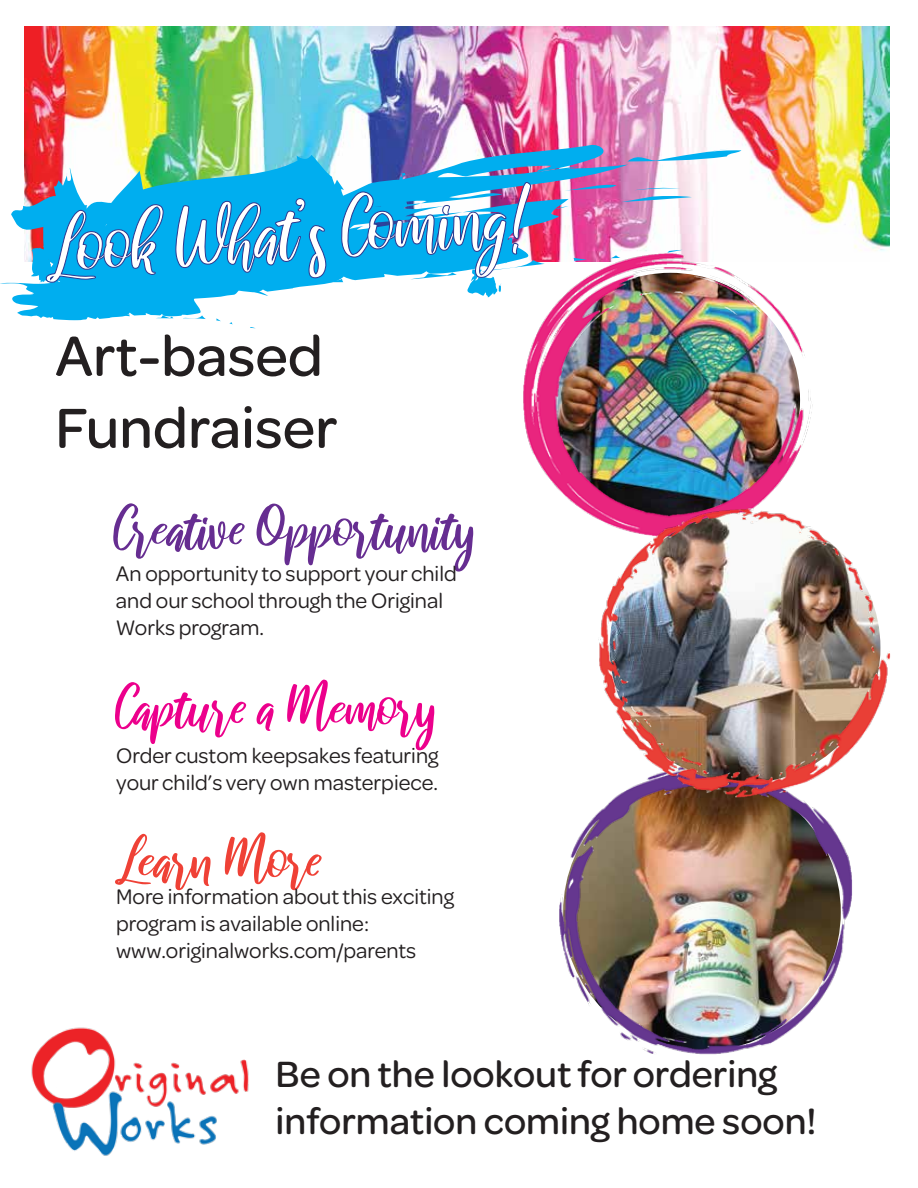
<style>
.page{position:relative;width:918px;height:1188px;background:#fff}
.page>*{position:absolute;margin:0;border:0;box-sizing:border-box;transform-origin:0 0}
.t1{font:500 60px/72px "Omnes";color:#231f20}
.t2{font:57px "raustila";color:#662d91}
.t3{font:57px "raustila";color:#ec008c}
.t4{font:57px "raustila";color:#ef4136}
.t5{font:500 39px/46.8px "Omnes";color:#231f20}
.t6{font:22.5px/27px "Omnes";color:#231f20}
</style>
<div class="page">
<img style="left:25px;top:27px;width:865px;height:224px">
<img style="left:523px;top:199px;width:344px;height:274px">
<img style="left:559px;top:851px;width:294px;height:204px">
<img style="left:545px;top:455px;width:346px;height:396px">
<img style="left:31px;top:1027px;width:218px;height:129px">
<svg style="left:628px;top:149px;width:113px;height:13px"></svg>
<svg style="left:769px;top:149px;width:10px;height:2px"></svg>
<svg style="left:634px;top:187px;width:47px;height:3px"></svg>
<img style="left:44px;top:144px;width:584px;height:157px">
<svg style="left:553px;top:206px;width:15px;height:4px"></svg>
<svg style="left:621px;top:196px;width:71px;height:6px"></svg>
<svg style="left:574px;top:258px;width:13px;height:3px"></svg>
<svg style="left:611px;top:255px;width:9px;height:3px"></svg>
<svg style="left:667px;top:250px;width:15px;height:3px"></svg>
<img style="left:24px;top:155px;width:340px;height:17px">
<svg style="left:0;top:172px;width:545px;height:156px"></svg>
<h1 class="t1" style="left:55px;top:316px;width:284px">Art-based<br>Fundraiser</h1>
<h2 class="t2" style="left:114px;top:498px;width:367px">Creative Opportunity</h2>
<p class="t6" style="left:116px;top:559px;width:342px">An opportunity to support your child and our school through the Original<br>Works program.</p>
<h2 class="t3" style="left:116px;top:677px;width:326px">Capture a Memory</h2>
<p class="t6" style="left:116px;top:740px;width:324px">Order custom keepsakes featuring your child’s very own masterpiece.</p>
<h2 class="t4" style="left:116px;top:830px;width:209px">Learn More</h2>
<p class="t6" style="left:116px;top:882px;width:339px">More information about this exciting program is available online: www.originalworks.com/parents</p>
<h3 class="t5" style="left:276px;top:1048px;width:543px">Be on the lookout for ordering information coming home soon!</h3>
</div>
